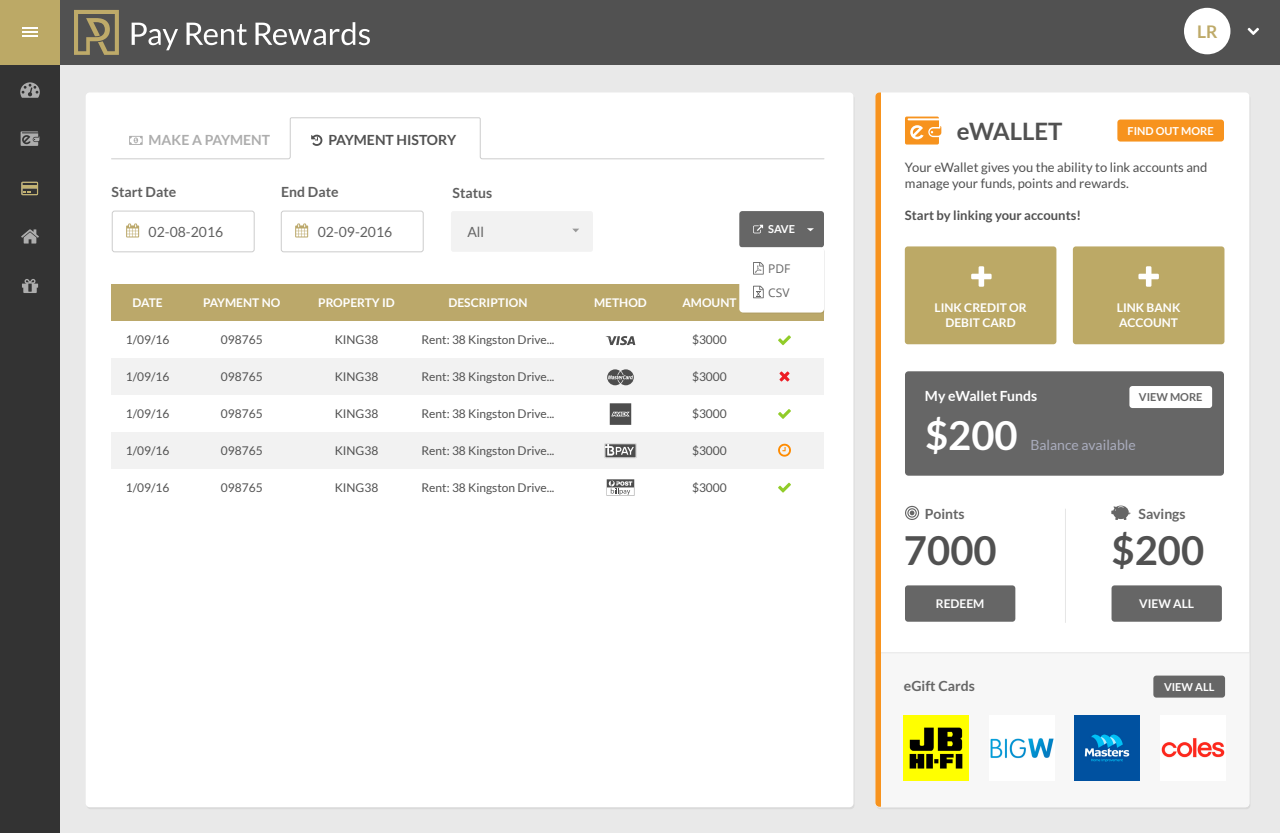
<style>
.page{position:relative;width:1280px;height:833px;background:#fff}
.page>*{position:absolute;margin:0;border:0;box-sizing:border-box;transform-origin:0 0}
.t1{font:700 40px "Lato";color:#515151}
.t2{font:700 40px "Lato";color:#fff}
.t3{font:700 24px "Lato";color:#515151}
.t4{font:700 17.4px "Lato";color:#beaa69}
.t5{font:700 14px "Lato";color:#666}
.t6{font:700 14px "Lato";color:#606060}
.t7{font:14px "Lato";color:#606060}
.t8{font:14px "Lato";color:#a9acbd}
.t9{font:700 14px "Lato";color:#515151}
.t10{font:700 14px "Lato";color:#fff}
.t11{font:700 14px "Lato";color:#adadad}
.t12{font:14px "Lato";color:#666}
.t13{font:13px/15.6px "Lato";color:#515151}
.t14{font:700 13px "Lato";color:#515151}
.t15{font:12px "Lato";color:#515151}
.t16{font:700 12px/15px "Lato";color:#fff;text-align:center}
.t17{font:12px/24px "Open Sans";color:#666}
.t18{font:700 11px "Lato";color:#fff}
.t19{font:700 11px "Lato";color:#666}
</style>
<div class="page">
<div style="left:0;top:0;width:1280px;height:832px;background:#e9e9e9"></div>
<div style="left:0;top:0;width:60px;height:832px;background:#333"></div>
<div style="left:0;top:0;width:1280px;height:65px;background:#515151"></div>
<div style="left:0;top:0;width:60px;height:65px;background:#bca966"></div>
<svg style="left:21px;top:131px;width:18px;height:15px"></svg>
<svg style="left:21px;top:229px;width:18px;height:14px"></svg>
<svg style="left:20px;top:82px;width:20px;height:16px"></svg>
<svg style="left:22px;top:279px;width:16px;height:14px"></svg>
<svg style="left:1248px;top:28px;width:11px;height:7px"></svg>
<div style="left:1184px;top:8px;width:46px;height:46px;background:#fff;border-radius:50%"></div>
<svg style="left:74px;top:10px;width:45px;height:45px"></svg>
<svg style="left:256px;top:22px;width:114px;height:23px"></svg>
<svg style="left:132px;top:23px;width:46px;height:27px"></svg>
<svg style="left:187px;top:23px;width:60px;height:22px"></svg>
<svg style="left:22px;top:27px;width:16px;height:10px"></svg>
<div style="left:86px;top:92px;width:768px;height:715px;background:#fff;border-radius:4px"></div>
<svg style="left:111px;top:117px;width:714px;height:43px"></svg>
<div style="left:112px;top:284px;width:712px;height:37px;background:#bba86a"></div>
<div style="left:112px;top:358px;width:712px;height:37px;background:#f2f2f2"></div>
<div style="left:112px;top:431px;width:712px;height:37px;background:#f2f2f2"></div>
<svg style="left:778px;top:335px;width:13px;height:10px"></svg>
<svg style="left:780px;top:371px;width:9px;height:10px"></svg>
<svg style="left:778px;top:409px;width:13px;height:10px"></svg>
<svg style="left:778px;top:482px;width:13px;height:10px"></svg>
<svg style="left:778px;top:443px;width:13px;height:13px"></svg>
<svg style="left:606px;top:336px;width:29px;height:9px"></svg>
<svg style="left:610px;top:403px;width:21px;height:22px"></svg>
<svg style="left:607px;top:479px;width:27px;height:16px"></svg>
<svg style="left:607px;top:369px;width:27px;height:16px"></svg>
<svg style="left:605px;top:443px;width:31px;height:15px"></svg>
<div style="left:112px;top:210px;width:143px;height:42px;border:1px solid #ccc;border-radius:2px"></div>
<svg style="left:126px;top:223px;width:13px;height:14px"></svg>
<div style="left:281px;top:210px;width:143px;height:42px;border:1px solid #ccc;border-radius:2px"></div>
<svg style="left:295px;top:223px;width:13px;height:14px"></svg>
<div style="left:451px;top:211px;width:142px;height:41px;background:#f2f2f2;border-radius:2px"></div>
<svg style="left:572px;top:228px;width:7px;height:4px"></svg>
<div style="left:739px;top:211px;width:85px;height:36px;background:#666;border-radius:3px"></div>
<svg style="left:807px;top:228px;width:7px;height:3px"></svg>
<svg style="left:753px;top:225px;width:10px;height:8px"></svg>
<svg style="left:739px;top:247px;width:86px;height:66px"></svg>
<div style="left:875px;top:92px;width:374px;height:715px;background:#fff;border-radius:4px"></div>
<svg style="left:905px;top:116px;width:36px;height:28px"></svg>
<div style="left:905px;top:371px;width:319px;height:104px;background:#666;border-radius:4px"></div>
<div style="left:1112px;top:585px;width:110px;height:36px;background:#666;border-radius:3px"></div>
<div style="left:905px;top:585px;width:110px;height:36px;background:#666;border-radius:3px"></div>
<hr style="left:1065px;top:508px;width:1px;height:114px;background:#e6e6e6">
<svg style="left:905px;top:505px;width:14px;height:15px"></svg>
<svg style="left:1111px;top:505px;width:19px;height:15px"></svg>
<div style="left:905px;top:246px;width:151px;height:98px;background:#bca966;border-radius:3px"></div>
<svg style="left:971px;top:266px;width:21px;height:20px"></svg>
<div style="left:1073px;top:246px;width:151px;height:98px;background:#bca966;border-radius:3px"></div>
<svg style="left:1138px;top:266px;width:21px;height:20px"></svg>
<svg style="left:877px;top:653px;width:372px;height:154px"></svg>
<img style="left:1160px;top:714px;width:65px;height:65px">
<img style="left:1075px;top:714px;width:65px;height:65px">
<img style="left:989px;top:714px;width:65px;height:65px">
<img style="left:904px;top:714px;width:65px;height:65px">
<hr style="left:875px;top:652px;width:374px;height:1px;background:#e6e6e6">
<div style="left:1153px;top:675px;width:72px;height:22px;background:#666;border-radius:3px"></div>
<div style="left:1129px;top:386px;width:83px;height:22px;background:#fff;border-radius:3px"></div>
<div style="left:1117px;top:119px;width:107px;height:22px;background:#f7931e;border-radius:3px"></div>
<div style="left:875px;top:92px;width:5px;height:714px;background:#f7931e"></div>
<svg style="left:21px;top:182px;width:17px;height:13px"></svg>
<p class="t11" style="left:149px;top:132px;width:123px">MAKE A PAYMENT</p>
<p class="t9" style="left:328px;top:132px;width:129px">PAYMENT HISTORY</p>
<p class="t6" style="left:112px;top:184px;width:66px">Start Date</p>
<p class="t6" style="left:281px;top:184px;width:59px">End Date</p>
<p class="t6" style="left:453px;top:184px;width:41px">Status</p>
<p class="t7" style="left:149px;top:223px;width:76px">02-08-2016</p>
<p class="t7" style="left:318px;top:223px;width:76px">02-09-2016</p>
<p class="t12" style="left:467px;top:223px;width:18px">All</p>
<p class="t18" style="left:768px;top:223px;width:28px">SAVE</p>
<p class="t17" style="left:768px;top:256px;width:24px">PDF<br>CSV</p>
<p class="t16" style="left:448px;top:295px;width:80px">DESCRIPTION</p>
<p class="t16" style="left:594px;top:295px;width:54px">METHOD</p>
<p class="t16" style="left:318px;top:295px;width:78px">PROPERTY ID</p>
<p class="t16" style="left:682px;top:295px;width:56px">AMOUNT</p>
<p class="t16" style="left:203px;top:295px;width:79px">PAYMENT NO</p>
<p class="t15" style="left:221px;top:333px;width:43px">098765</p>
<p class="t15" style="left:221px;top:370px;width:43px">098765</p>
<p class="t15" style="left:221px;top:407px;width:43px">098765</p>
<p class="t15" style="left:221px;top:444px;width:43px">098765</p>
<p class="t15" style="left:221px;top:481px;width:43px">098765</p>
<p class="t16" style="left:133px;top:295px;width:32px">DATE</p>
<p class="t15" style="left:126px;top:333px;width:45px">1/09/16</p>
<p class="t15" style="left:126px;top:370px;width:45px">1/09/16</p>
<p class="t15" style="left:126px;top:407px;width:45px">1/09/16</p>
<p class="t15" style="left:126px;top:444px;width:45px">1/09/16</p>
<p class="t15" style="left:126px;top:481px;width:45px">1/09/16</p>
<p class="t15" style="left:692px;top:333px;width:36px">$3000</p>
<p class="t15" style="left:692px;top:370px;width:36px">$3000</p>
<p class="t15" style="left:692px;top:407px;width:36px">$3000</p>
<p class="t15" style="left:692px;top:444px;width:36px">$3000</p>
<p class="t15" style="left:692px;top:481px;width:36px">$3000</p>
<p class="t15" style="left:422px;top:333px;width:134px">Rent: 38 Kingston Drive...</p>
<p class="t15" style="left:422px;top:370px;width:134px">Rent: 38 Kingston Drive...</p>
<p class="t15" style="left:422px;top:407px;width:134px">Rent: 38 Kingston Drive...</p>
<p class="t15" style="left:422px;top:444px;width:134px">Rent: 38 Kingston Drive...</p>
<p class="t15" style="left:422px;top:481px;width:134px">Rent: 38 Kingston Drive...</p>
<p class="t15" style="left:335px;top:333px;width:45px">KING38</p>
<p class="t15" style="left:335px;top:370px;width:45px">KING38</p>
<p class="t15" style="left:335px;top:407px;width:45px">KING38</p>
<p class="t15" style="left:335px;top:444px;width:45px">KING38</p>
<p class="t15" style="left:335px;top:481px;width:45px">KING38</p>
<h2 class="t3" style="left:957px;top:118px;width:107px">eWALLET</h2>
<h3 class="t4" style="left:1197px;top:22px;width:22px">LR</h3>
<p class="t18" style="left:1128px;top:124px;width:88px">FIND OUT MORE</p>
<p class="t13" style="left:905px;top:160px;width:304px">Your eWallet gives you the ability to link accounts and manage your funds, points and rewards.</p>
<p class="t14" style="left:905px;top:208px;width:178px">Start by linking your accounts!</p>
<p class="t16" style="left:935px;top:299px;width:94px">LINK CREDIT OR<br>DEBIT CARD</p>
<p class="t16" style="left:1117px;top:299px;width:65px;text-align:left">LINK BANK<br>ACCOUNT</p>
<p class="t10" style="left:925px;top:387px;width:114px">My eWallet Funds</p>
<h1 class="t2" style="left:925px;top:412px;width:94px">$200</h1>
<p class="t19" style="left:1139px;top:391px;width:65px">VIEW MORE</p>
<p class="t8" style="left:1030px;top:436px;width:107px">Balance available</p>
<p class="t5" style="left:925px;top:505px;width:41px">Points</p>
<p class="t5" style="left:1139px;top:505px;width:49px">Savings</p>
<h1 class="t1" style="left:904px;top:527px;width:94px">7000</h1>
<h1 class="t1" style="left:1112px;top:527px;width:94px">$200</h1>
<p class="t16" style="left:936px;top:595px;width:50px">REDEEM</p>
<p class="t16" style="left:1139px;top:595px;width:56px">VIEW ALL</p>
<p class="t5" style="left:904px;top:677px;width:72px">eGift Cards</p>
<p class="t18" style="left:1164px;top:680px;width:52px">VIEW ALL</p>
</div>
